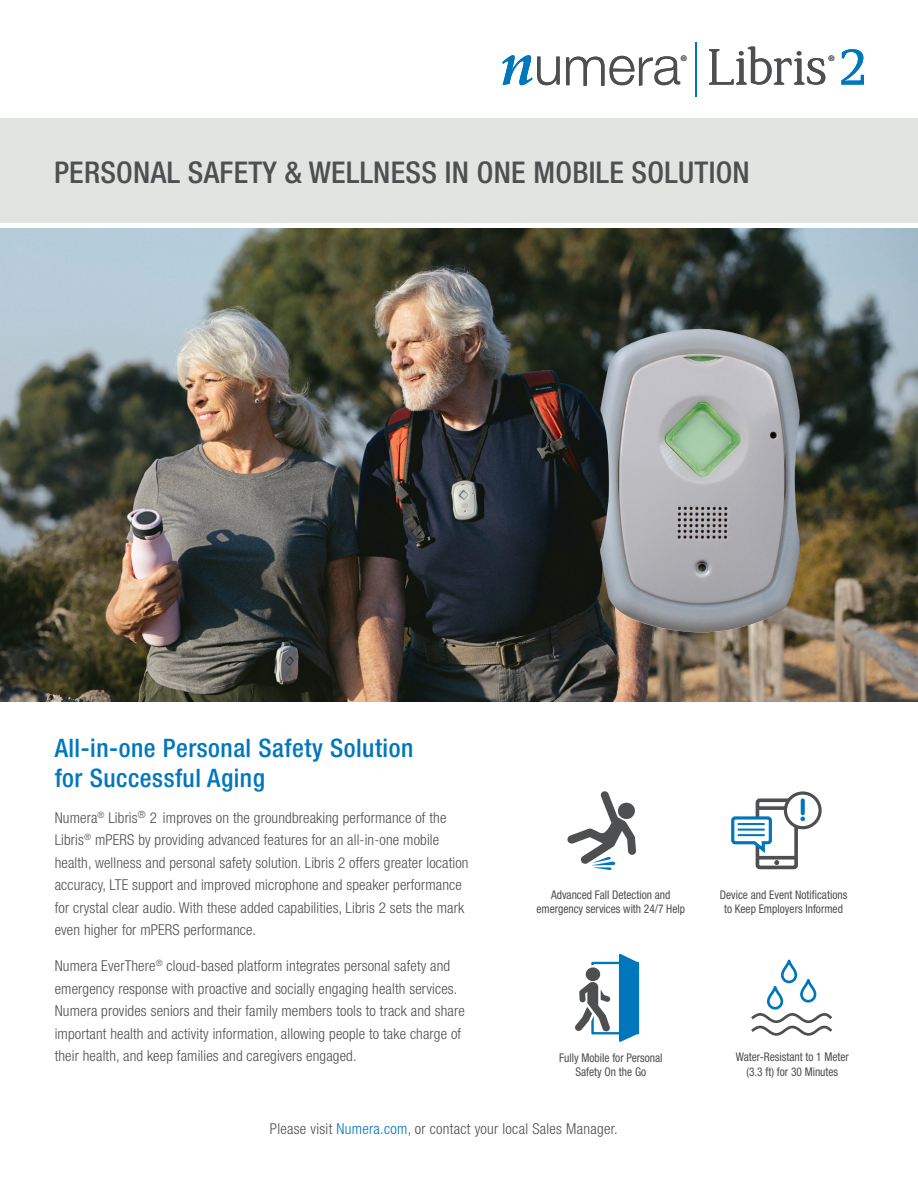
<style>
.page{position:relative;width:918px;height:1188px;background:#fff}
.page>*{position:absolute;margin:0;border:0;box-sizing:border-box;transform-origin:0 0}
.t1{font:500 condensed 30px "Helvetica Neue LT Std";letter-spacing:.01em;color:#4e4f50}
.t2{font:500 condensed 25.5px/30px "Helvetica Neue LT Std";letter-spacing:.02em;color:#0077bd}
.t3{font:300 condensed 15px/22.5px "Helvetica Neue LT Std";letter-spacing:.01em;color:#4e4f50}
.t4{font:condensed 12px/14.4px "Helvetica Neue LT Std";color:#4e4f50;text-align:center;scale:.95 1}
.t5{font:500 7.65px "Helvetica Neue LT Pro";color:#4e4f50}
.s1{color:#0077bd}
</style>
<div class="page">
<div style="left:0;top:119px;width:918px;height:104px;background:#e2e4e2"></div>
<img style="left:0;top:228px;width:918px;height:474px">
<svg style="left:709px;top:47px;width:116px;height:38px"></svg>
<hr style="left:695px;top:42px;width:1px;height:54px;background:#0077bd">
<svg style="left:566px;top:57px;width:38px;height:29px"></svg>
<svg style="left:610px;top:56px;width:70px;height:30px"></svg>
<svg style="left:502px;top:55px;width:58px;height:30px"></svg>
<svg style="left:841px;top:49px;width:23px;height:36px"></svg>
<svg style="left:567px;top:791px;width:69px;height:79px"></svg>
<svg style="left:575px;top:954px;width:64px;height:88px"></svg>
<div style="left:756px;top:798px;width:42px;height:71px;border:4px solid #4e4f50;border-radius:2px"></div>
<svg style="left:757px;top:806px;width:27px;height:4px"></svg>
<svg style="left:779px;top:856px;width:17px;height:4px"></svg>
<svg style="left:785px;top:793px;width:35px;height:35px"></svg>
<div style="left:784px;top:791px;width:38px;height:38px;border:3px solid #4e4f50;border-radius:50%"></div>
<svg style="left:801px;top:798px;width:4px;height:17px"></svg>
<svg style="left:800px;top:817px;width:5px;height:4px"></svg>
<svg style="left:731px;top:815px;width:48px;height:50px"></svg>
<hr style="left:738px;top:823px;width:27px;height:2px;background:#0077bd">
<hr style="left:738px;top:829px;width:27px;height:2px;background:#0077bd">
<hr style="left:738px;top:834px;width:27px;height:2px;background:#0077bd">
<svg style="left:751px;top:959px;width:82px;height:77px"></svg>
<img style="left:600px;top:329px;width:200px;height:304px">
<p class="t5" style="left:681px;top:54px;width:8px">®</p>
<p class="t5" style="left:829px;top:54px;width:8px">®</p>
<h1 class="t1" style="left:54px;top:154px;width:697px">PERSONAL SAFETY &amp; WELLNESS IN ONE MOBILE SOLUTION</h1>
<h2 class="t2" style="left:55px;top:733px;width:360px">All-in-one Personal Safety Solution for Successful Aging</h2>
<p class="t3" style="left:55px;top:806px;width:415px">Numera<sup>®</sup> Libris<sup>®</sup> 2 improves on the groundbreaking performance of the Libris<sup>®</sup> mPERS by providing advanced features for an all-in-one mobile health, wellness and personal safety solution. Libris 2 offers greater location accuracy, LTE support and improved microphone and speaker performance for crystal clear audio. With these added capabilities, Libris 2 sets the mark even higher for mPERS performance.</p>
<p class="t3" style="left:55px;top:955px;width:412px">Numera EverThere<sup>®</sup> cloud-based platform integrates personal safety and emergency response with proactive and socially engaging health services.<br>Numera provides seniors and their family members tools to track and share important health and activity information, allowing people to take charge of their health, and keep families and caregivers engaged.</p>
<p class="t4" style="left:536px;top:887px;width:158px">Advanced Fall Detection and emergency services with 24/7 Help</p>
<p class="t4" style="left:720px;top:887px;width:136px">Device and Event Notifications to Keep Employers Informed</p>
<p class="t4" style="left:559px;top:1050px;width:110px">Fully Mobile for Personal<br>Safety On the Go</p>
<p class="t4" style="left:736px;top:1050px;width:121px">Water-Resistant to 1 Meter (3.3 ft) for 30 Minutes</p>
<p class="t3" style="left:270px;top:1118px;width:349px">Please visit <span class="s1">Numera.com</span>, or contact your local Sales Manager.</p>
</div>
